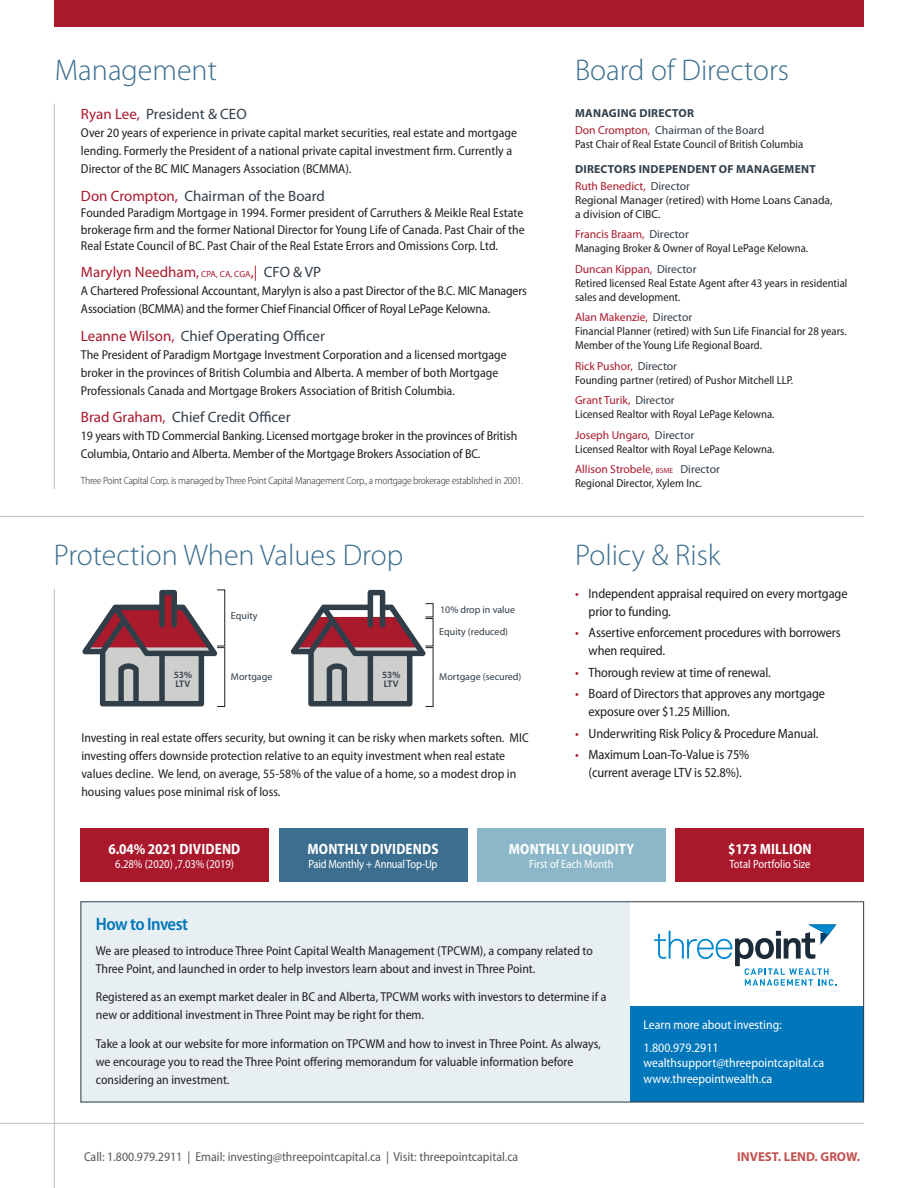
<style>
.page{position:relative;width:918px;height:1188px;background:#fff}
.page>*{position:absolute;margin:0;border:0;box-sizing:border-box;transform-origin:0 0}
.t1{font:300 30px "Myriad Pro";color:#3b6e8f}
.t2{font:600 semi-condensed 18px "Myriad Pro";letter-spacing:-.035em;color:#0076bb}
.t3{font:15px "Myriad Pro";color:#323e48}
.t4{font:700 semi-condensed 15px "Myriad Pro";letter-spacing:.01em;color:#fff;scale:.96 1}
.t5{font:15px "Myriad Pro";color:#aa182c}
.t6{font:semi-condensed 13.5px/18px "Myriad Pro";letter-spacing:-.01em;color:#231f20}
.t7{font:semi-condensed 12.9px/18px "Myriad Pro";color:#231f20}
.t8{font:semi-condensed 12.9px/22.2px "Myriad Pro";color:#fff}
.t9{font:semi-condensed 12.9px "Myriad Pro";color:#58595b}
.t10{font:700 12.9px "Myriad Pro";color:#c15251}
.t11{font:semi-condensed 12px "Myriad Pro";letter-spacing:-.005em;color:#fff;scale:.96 1}
.t12{font:semi-condensed 11.7px/14px "Myriad Pro";color:#231f20}
.t13{font:11.7px/14px "Myriad Pro";color:#231f20}
.t14{font:700 11.7px/17.4px "Myriad Pro";letter-spacing:.02em;color:#323e48}
.t15{font:11.7px/17.4px "Myriad Pro";color:#323e48}
.t16{font:300 semi-condensed 10.5px "Myriad Pro";letter-spacing:-.02em;color:#231f20}
.t17{font:10.05px/21.9px "Myriad Pro";color:#303e49}
.t18{font:600 9.6px/8.9px "Myriad Pro";color:#303e49}
.s1{color:#aa182c}
.s2{font-size:9px}
.s3{color:#323e48}
.s4{font-weight:700}
.s5{font-weight:400;color:#aa182c}
.s6{font-weight:400}
.s7{font-stretch:normal;color:#aa182c}
.s8{font-stretch:normal;color:#323e48}
.s9{font-stretch:normal;font-size:7.5px;color:#aa182c}
</style>
<div class="page">
<div style="left:54px;top:0;width:810px;height:27px;background:#aa182c"></div>
<hr style="left:54px;top:589px;width:1px;height:599px;background:#bcbec0">
<hr style="left:54px;top:104px;width:1px;height:385px;background:#bcbec0">
<hr style="left:0;top:1123px;width:864px;height:1px;background:#bcbec0">
<hr style="left:0;top:516px;width:864px;height:1px;background:#bcbec0">
<svg style="left:82px;top:590px;width:135px;height:116px"></svg>
<svg style="left:291px;top:590px;width:135px;height:116px"></svg>
<div style="left:217px;top:590px;width:8px;height:56px;border:1px solid #231f20"></div>
<div style="left:217px;top:647px;width:8px;height:60px;border:1px solid #231f20"></div>
<div style="left:676px;top:829px;width:188px;height:53px;background:#aa182c"></div>
<div style="left:81px;top:829px;width:188px;height:53px;background:#aa182c"></div>
<div style="left:279px;top:829px;width:188px;height:53px;background:#3b6e8f"></div>
<div style="left:477px;top:829px;width:189px;height:53px;background:#8bb7c9"></div>
<div style="left:81px;top:902px;width:783px;height:200px;background:#e7eff3"></div>
<div style="left:630px;top:902px;width:234px;height:111px;background:#fff"></div>
<svg style="left:654px;top:924px;width:183px;height:62px"></svg>
<div style="left:630px;top:1006px;width:234px;height:96px;background:#0076bb"></div>
<div style="left:81px;top:901px;width:783px;height:201px;border:1px solid #323e48"></div>
<h1 class="t1" style="left:55px;top:53px;width:164px">Management</h1>
<h1 class="t1" style="left:575px;top:53px;width:216px">Board of Directors</h1>
<p class="t3" style="left:81px;top:106px;width:167px"><span class="s1">Ryan Lee,</span> President &amp; CEO</p>
<p class="t7" style="left:81px;top:124px;width:438px">Over 20 years of experience in private capital market securities, real estate and mortgage lending. Formerly the President of a national private capital investment firm. Currently a<br>Director of the BC MIC Managers Association (BCMMA).</p>
<p class="t3" style="left:81px;top:187px;width:246px"><span class="s1">Don Crompton,</span> Chairman of the Board</p>
<p class="t7" style="left:81px;top:205px;width:445px;line-height:16.5px;text-align:justify">Founded Paradigm Mortgage in 1994. Former president of Carruthers &amp; Meikle Real Estate brokerage firm and the former National Director for Young Life of Canada. Past Chair of the Real Estate Council of BC. Past Chair of the Real Estate Errors and Omissions Corp. Ltd.</p>
<p class="t5" style="left:81px;top:264px;width:242px">Marylyn Needham, <span class="s2">CPA, CA, CGA</span>,| <span class="s3">CFO &amp; VP</span></p>
<p class="t7" style="left:81px;top:282px;width:447px">A Chartered Professional Accountant, Marylyn is also a past Director of the B.C. MIC Managers<br>Association (BCMMA) and the former Chief Financial Officer of Royal LePage Kelowna.</p>
<p class="t3" style="left:81px;top:327px;width:246px"><span class="s1">Leanne Wilson,</span> Chief Operating Officer</p>
<p class="t7" style="left:81px;top:346px;width:427px">The President of Paradigm Mortgage Investment Corporation and a licensed mortgage broker in the provinces of British Columbia and Alberta. A member of both Mortgage<br>Professionals Canada and Mortgage Brokers Association of British Columbia.</p>
<p class="t3" style="left:81px;top:409px;width:211px"><span class="s1">Brad Graham,</span> Chief Credit Officer</p>
<p class="t7" style="left:81px;top:427px;width:438px">19 years with TD Commercial Banking. Licensed mortgage broker in the provinces of British<br>Columbia, Ontario and Alberta. Member of the Mortgage Brokers Association of BC.</p>
<p class="t16" style="left:81px;top:475px;width:444px">Three Point Capital Corp. is managed by Three Point Capital Management Corp., a mortgage brokerage established in 2001.</p>
<p class="t15" style="left:575px;top:104px;width:191px"><span class="s4">MANAGING DIRECTOR<br></span><span class="s1">Don Crompton,</span> Chairman of the Board</p>
<p class="t12" style="left:575px;top:137px;width:230px">Past Chair of Real Estate Council of British Columbia</p>
<p class="t14" style="left:575px;top:160px;width:242px">DIRECTORS INDEPENDENT OF MANAGEMENT<br><span class="s5">Ruth Benedict,</span> <span class="s6">Director</span></p>
<p class="t13" style="left:575px;top:193px;width:259px">Regional Manager (retired) with Home Loans Canada, a division of CIBC.</p>
<p class="t12" style="left:575px;top:228px;width:235px"><span class="s7">Francis Braam,</span> <span class="s8">Director<br></span>Managing Broker &amp; Owner of Royal LePage Kelowna.</p>
<p class="t12" style="left:575px;top:262px;width:274px"><span class="s7">Duncan Kippan,</span> <span class="s8">Director<br></span>Retired licensed Real Estate Agent after 43 years in residential sales and development.</p>
<p class="t12" style="left:575px;top:311px;width:273px"><span class="s7">Alan Makenzie,</span> <span class="s8">Director<br></span>Financial Planner (retired) with Sun Life Financial for 28 years.<br>Member of the Young Life Regional Board.</p>
<p class="t12" style="left:575px;top:359px;width:220px"><span class="s7">Rick Pushor,</span> <span class="s8">Director<br></span>Founding partner (retired) of Pushor Mitchell LLP.</p>
<p class="t12" style="left:575px;top:394px;width:201px"><span class="s7">Grant Turik,</span> <span class="s8">Director<br></span>Licensed Realtor with Royal LePage Kelowna.</p>
<p class="t12" style="left:575px;top:428px;width:201px"><span class="s7">Joseph Ungaro,</span> <span class="s8">Director<br></span>Licensed Realtor with Royal LePage Kelowna.</p>
<p class="t12" style="left:575px;top:463px;width:146px"><span class="s7">Allison Strobele,</span> <span class="s9">BSME</span> <span class="s8">Director<br></span>Regional Director, Xylem Inc.</p>
<h1 class="t1" style="left:54px;top:538px;width:351px">Protection When Values Drop</h1>
<h1 class="t1" style="left:575px;top:538px;width:147px">Policy &amp; Risk</h1>
<p class="t18" style="left:174px;top:670px;width:20px">53%<br>LTV</p>
<p class="t17" style="left:231px;top:605px;width:28px">Equity</p>
<p class="t17" style="left:231px;top:666px;width:43px">Mortgage</p>
<p class="t17" style="left:439px;top:599px;width:77px">10% drop in value<br>Equity (reduced)</p>
<p class="t18" style="left:382px;top:670px;width:20px">53%</p>
<p class="t17" style="left:439px;top:666px;width:84px">Mortgage (secured)</p>
<p class="t18" style="left:384px;top:679px;width:16px">LTV</p>
<p class="t7" style="left:81px;top:729px;width:449px">Investing in real estate offers security, but owning it can be risky when markets soften. MIC investing offers downside protection relative to an equity investment when real estate values decline. We lend, on average, 55-58% of the value of a home, so a modest drop in housing values pose minimal risk of loss.</p>
<p class="t6" style="left:589px;top:585px;width:261px;text-indent:-14px"><span class="s1">•</span> Independent appraisal required on every mortgage prior to funding.</p>
<p class="t6" style="left:589px;top:624px;width:254px;text-indent:-14px"><span class="s1">•</span> Assertive enforcement procedures with borrowers when required.</p>
<p class="t6" style="left:575px;top:664px;width:197px"><span class="s1">•</span> Thorough review at time of renewal.</p>
<p class="t6" style="left:589px;top:685px;width:238px;text-indent:-14px"><span class="s1">•</span> Board of Directors that approves any mortgage exposure over $1.25 Million.</p>
<p class="t6" style="left:575px;top:725px;width:245px"><span class="s1">•</span> Underwriting Risk Policy &amp; Procedure Manual.</p>
<p class="t6" style="left:575px;top:746px;width:176px;text-align:center"><span class="s1">•</span> Maximum Loan-To-Value is 75% (current average LTV is 52.8%).</p>
<p class="t4" style="left:109px;top:841px;width:139px">6.04% 2021 DIVIDEND</p>
<p class="t11" style="left:115px;top:857px;width:125px">6.28% (2020) ,7.03% (2019)</p>
<p class="t4" style="left:308px;top:841px;width:138px">MONTHLY DIVIDENDS</p>
<p class="t11" style="left:308px;top:857px;width:136px">Paid Monthly + Annual Top-Up</p>
<p class="t4" style="left:509px;top:841px;width:132px">MONTHLY LIQUIDITY</p>
<p class="t11" style="left:529px;top:857px;width:89px">First of Each Month</p>
<p class="t4" style="left:728px;top:841px;width:89px">$173 MILLION</p>
<p class="t11" style="left:729px;top:857px;width:86px">Total Portfolio Size</p>
<h2 class="t2" style="left:96px;top:914px;width:94px">How to Invest</h2>
<p class="t7" style="left:96px;top:942px;width:498px">We are pleased to introduce Three Point Capital Wealth Management (TPCWM), a company related to<br>Three Point, and launched in order to help investors learn about and invest in Three Point.</p>
<p class="t7" style="left:96px;top:988px;width:512px">Registered as an exempt market dealer in BC and Alberta, TPCWM works with investors to determine if a new or additional investment in Three Point may be right for them.</p>
<p class="t7" style="left:96px;top:1035px;width:507px">Take a look at our website for more information on TPCWM and how to invest in Three Point. As always, we encourage you to read the Three Point offering memorandum for valuable information before considering an investment.</p>
<p class="t8" style="left:643px;top:1014px;width:140px">Learn more about investing:<br>1.800.979.2911</p>
<p class="t8" style="left:643px;top:1055px;width:182px;line-height:15.5px">wealthsupport@threepointcapital.ca www.threepointwealth.ca</p>
<p class="t9" style="left:84px;top:1149px;width:436px">Call: 1.800.979.2911 | Email: investing@threepointcapital.ca | Visit: threepointcapital.ca</p>
<p class="t10" style="left:737px;top:1149px;width:124px">INVEST. LEND. GROW.</p>
</div>
